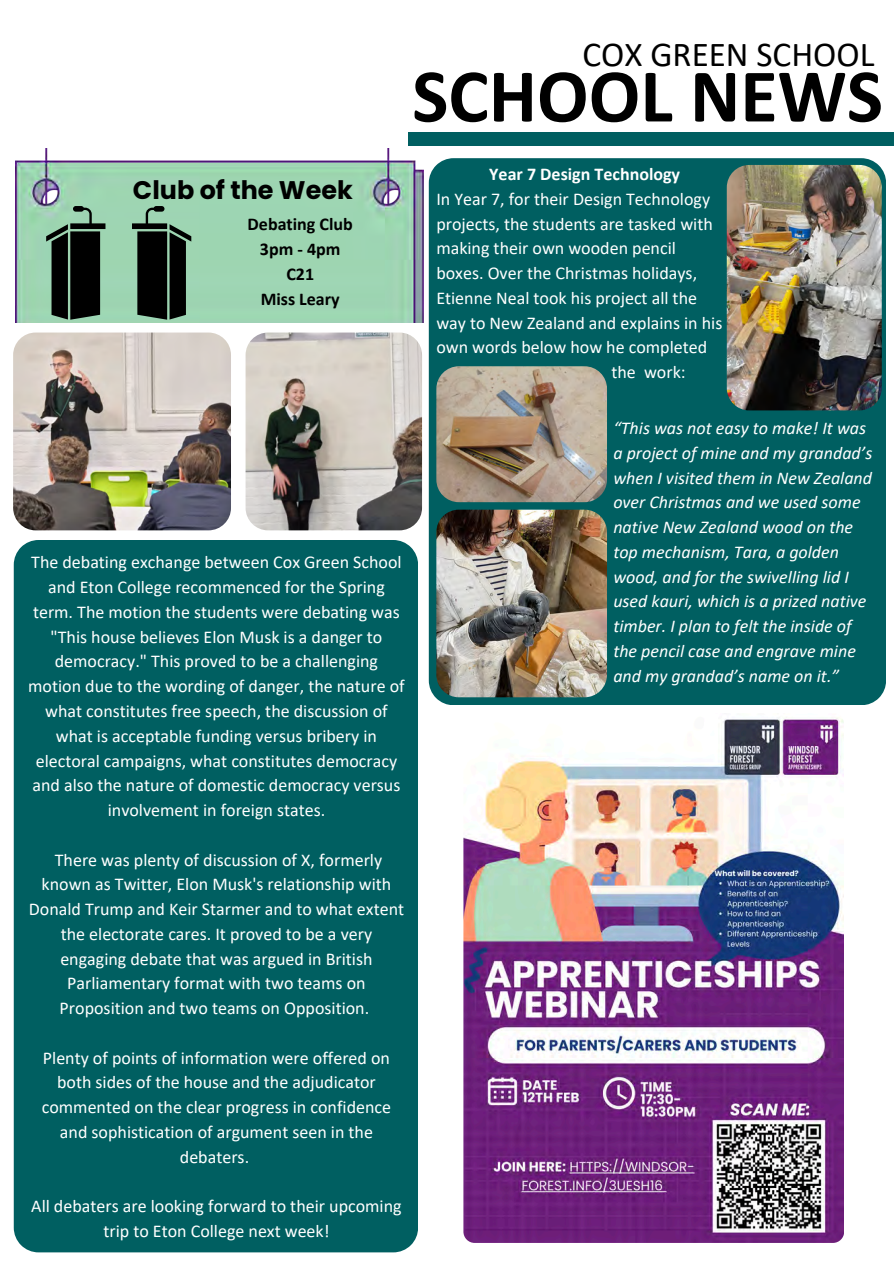
<style>
.page{position:relative;width:894px;height:1264px;background:#fff}
.page>*{position:absolute;margin:0;border:0;box-sizing:border-box;transform-origin:0 0}
.t1{font:700 76.5px "Calibri";color:#000}
.t2{font:35.1px "Calibri";color:#000}
.t3{font:700 25.35px "Poppins";color:#000}
.t4{font:18px/24.8px "Calibri";color:#fff;text-align:center}
.t5{font:italic 18px/24.8px "Calibri";color:#fff}
.t6{font:700 18px/24.8px "Calibri";color:#000;text-align:center}
.t7{font:700 18px "Calibri";color:#fff}
</style>
<div class="page">
<img style="left:15px;top:149px;width:408px;height:174px">
<div style="left:408px;top:132px;width:485px;height:14px;background:#005f61"></div>
<div style="left:428px;top:158px;width:457px;height:546px;background:#005f61"></div>
<img style="left:726px;top:165px;width:155px;height:245px;border-radius:22px">
<img style="left:436px;top:366px;width:171px;height:136px;border-radius:22px">
<img style="left:436px;top:509px;width:171px;height:188px;border-radius:22px">
<svg style="left:132px;top:206px;width:59px;height:114px;background:#394d40"></svg>
<svg style="left:46px;top:206px;width:59px;height:114px;background:#394d40"></svg>
<div style="left:14px;top:540px;width:404px;height:712px;background:#005f61"></div>
<img style="left:13px;top:332px;width:218px;height:198px;border-radius:22px">
<img style="left:245px;top:332px;width:177px;height:198px;border-radius:22px">
<img style="left:463px;top:713px;width:380px;height:529px;border-radius:11px">
<h1 class="t2" style="left:582px;top:39px;width:293px">COX GREEN SCHOOL</h1>
<p class="t1" style="left:412px;top:64px;width:472px">SCHOOL NEWS</p>
<h2 class="t3" style="left:133px;top:172px;width:221px">Club of the Week</h2>
<h3 class="t6" style="left:247px;top:214px;width:107px">Debating Club<br>3pm - 4pm<br>C21<br>Miss Leary</h3>
<p class="t4" style="left:28px;top:551px;width:378px">The debating exchange between Cox Green School and Eton College recommenced for the Spring term. The motion the students were debating was "This house believes Elon Musk is a danger to democracy." This proved to be a challenging motion due to the wording of danger, the nature of what constitutes free speech, the discussion of what is acceptable funding versus bribery in electoral campaigns, what constitutes democracy and also the nature of domestic democracy versus involvement in foreign states.</p>
<p class="t4" style="left:29px;top:848px;width:377px">There was plenty of discussion of X, formerly known as Twitter, Elon Musk's relationship with Donald Trump and Keir Starmer and to what extent the electorate cares. It proved to be a very engaging debate that was argued in British Parliamentary format with two teams on Proposition and two teams on Opposition.</p>
<p class="t4" style="left:42px;top:1046px;width:350px">Plenty of points of information were offered on both sides of the house and the adjudicator commented on the clear progress in confidence and sophistication of argument seen in the debaters.</p>
<p class="t4" style="left:31px;top:1195px;width:372px">All debaters are looking forward to their upcoming trip to Eton College next week!</p>
<p class="t7" style="left:489px;top:166px;width:192px">Year 7 Design Technology</p>
<p class="t4" style="left:436px;top:188px;width:275px">In Year 7, for their Design Technology</p>
<p class="t4" style="left:436px;top:213px;width:278px">projects, the students are tasked with</p>
<p class="t4" style="left:436px;top:237px;width:241px">making their own wooden pencil</p>
<p class="t4" style="left:436px;top:262px;width:262px">boxes. Over the Christmas holidays,</p>
<p class="t4" style="left:436px;top:287px;width:262px">Etienne Neal took his project all the</p>
<p class="t4" style="left:436px;top:312px;width:287px">way to New Zealand and explains in his</p>
<p class="t4" style="left:436px;top:336px;width:272px">own words below how he completed</p>
<p class="t4" style="left:611px;top:361px;width:76px">the work:</p>
<p class="t5" style="left:613px;top:417px;width:260px">“This was not easy to make! It was a project of mine and my grandad’s when I visited them in New Zealand over Christmas and we used some native New Zealand wood on the top mechanism, Tara, a golden wood, and for the swivelling lid I used kauri, which is a prized native timber. I plan to felt the inside of the pencil case and engrave mine and my grandad’s name on it.”</p>
</div>
